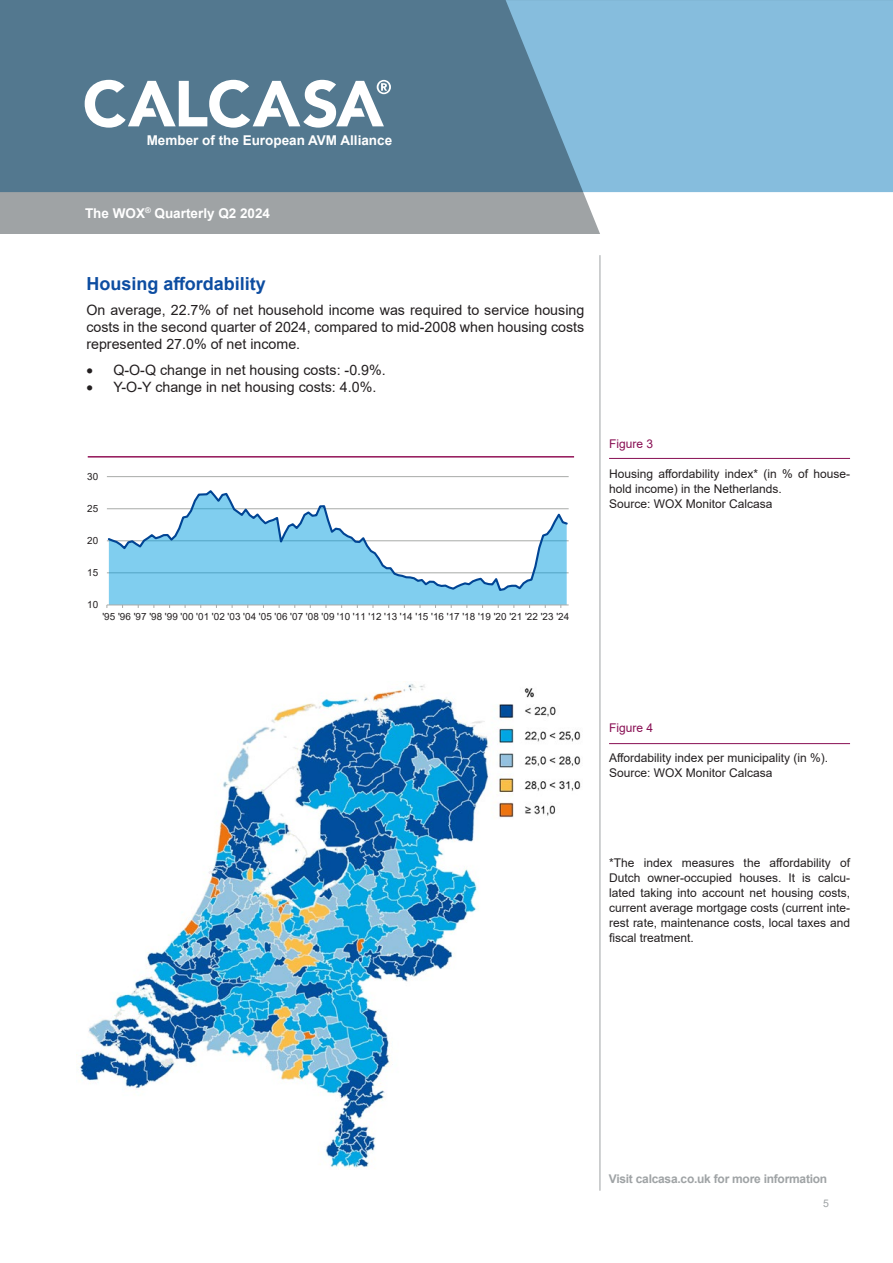
<style>
.page{position:relative;width:893px;height:1263px;background:#fff}
.page>*{position:absolute;margin:0;border:0;box-sizing:border-box;transform-origin:0 0}
.t1{font:700 18px "Arial";color:#0d4da1}
.t2{font:14.25px/17.1px "Arial";color:#231f20;text-align:justify}
.t3{font:700 13.5px "Arial";color:#fff}
.t4{font:12px/15px "Arial";color:#231f20}
.t5{font:700 12px "Arial";letter-spacing:-.02em;color:#9fa3a5}
.t6{font:12px "Arial";color:#880e53}
.t7{font:10.5px "Arial";color:#9fa3a5}
.t8{font:9.9px "Arial";letter-spacing:.01em;color:#231f20}
</style>
<div class="page">
<hr style="left:600px;top:255px;width:1px;height:936px;background:#9fa3a5">
<div style="left:0;top:0;width:893px;height:234px;background:#9fa3a5"></div>
<div style="left:583px;top:192px;width:310px;height:42px;background:#fff"></div>
<svg style="left:0;top:0;width:893px;height:192px;background:#6895b0"></svg>
<svg style="left:85px;top:80px;width:306px;height:48px;background:#9bb0be"></svg>
<hr style="left:609px;top:458px;width:241px;height:1px;background:#880e53">
<hr style="left:107px;top:476px;width:462px;height:1px;background:#a8aaa8">
<svg style="left:109px;top:592px;width:458px;height:13px;background:#81ccec"></svg>
<hr style="left:107px;top:605px;width:462px;height:1px;background:#a8aaa8">
<svg style="left:107px;top:490px;width:462px;height:102px"></svg>
<hr style="left:88px;top:456px;width:486px;height:1px;background:#8d064e">
<hr style="left:609px;top:743px;width:241px;height:1px;background:#880e53">
<img style="left:76px;top:681px;width:505px;height:488px">
<p class="t3" style="left:147px;top:131px;width:247px">Member of the European AVM Alliance</p>
<p class="t3" style="left:85px;top:203px;width:187px">The WOX<sup>®</sup> Quarterly Q2 2024</p>
<h1 class="t1" style="left:86px;top:270px;width:181px">Housing affordability</h1>
<p class="t2" style="left:86px;top:301px;width:499px">On average, 22.7% of net household income was required to service housing costs in the second quarter of 2024, compared to mid-2008 when housing costs represented 27.0% of net income.</p>
<p class="t2" style="left:86px;top:361px;width:301px">• Q-O-Q change in net housing costs: -0.9%.</p>
<p class="t2" style="left:86px;top:378px;width:291px">• Y-O-Y change in net housing costs: 4.0%.</p>
<p class="t8" style="left:87px;top:470px;width:12px">30</p>
<p class="t8" style="left:87px;top:502px;width:12px">25</p>
<p class="t8" style="left:87px;top:534px;width:12px">20</p>
<p class="t8" style="left:87px;top:566px;width:12px">15</p>
<p class="t8" style="left:87px;top:598px;width:12px">10</p>
<p class="t8" style="left:102px;top:610px;width:468px">'95 '96 '97 '98 '99 '00 '01 '02 '03 '04 '05 '06 '07 '08 '09 '10 '11 '12 '13 '14 '15 '16 '17 '18 '19 '20 '21 '22 '23 '24</p>
<p class="t6" style="left:609px;top:435px;width:46px">Figure 3</p>
<p class="t4" style="left:609px;top:466px;width:242px">Housing affordability index* (in % of house&shy;hold income) in the Netherlands.<br>Source: WOX Monitor Calcasa</p>
<p class="t6" style="left:609px;top:720px;width:46px">Figure 4</p>
<p class="t4" style="left:609px;top:750px;width:221px">Affordability index per municipality (in %).<br>Source: WOX Monitor Calcasa</p>
<p class="t4" style="left:609px;top:855px;width:242px;text-align:justify">*The index measures the affordability of Dutch owner-occupied houses. It is calcu&shy;lated taking into account net housing costs, current average mortgage costs (current inte&shy;rest rate, maintenance costs, local taxes and fiscal treatment.</p>
<p class="t5" style="left:609px;top:1171px;width:220px">Visit calcasa.co.uk for more information</p>
<p class="t7" style="left:823px;top:1196px;width:7px">5</p>
</div>
